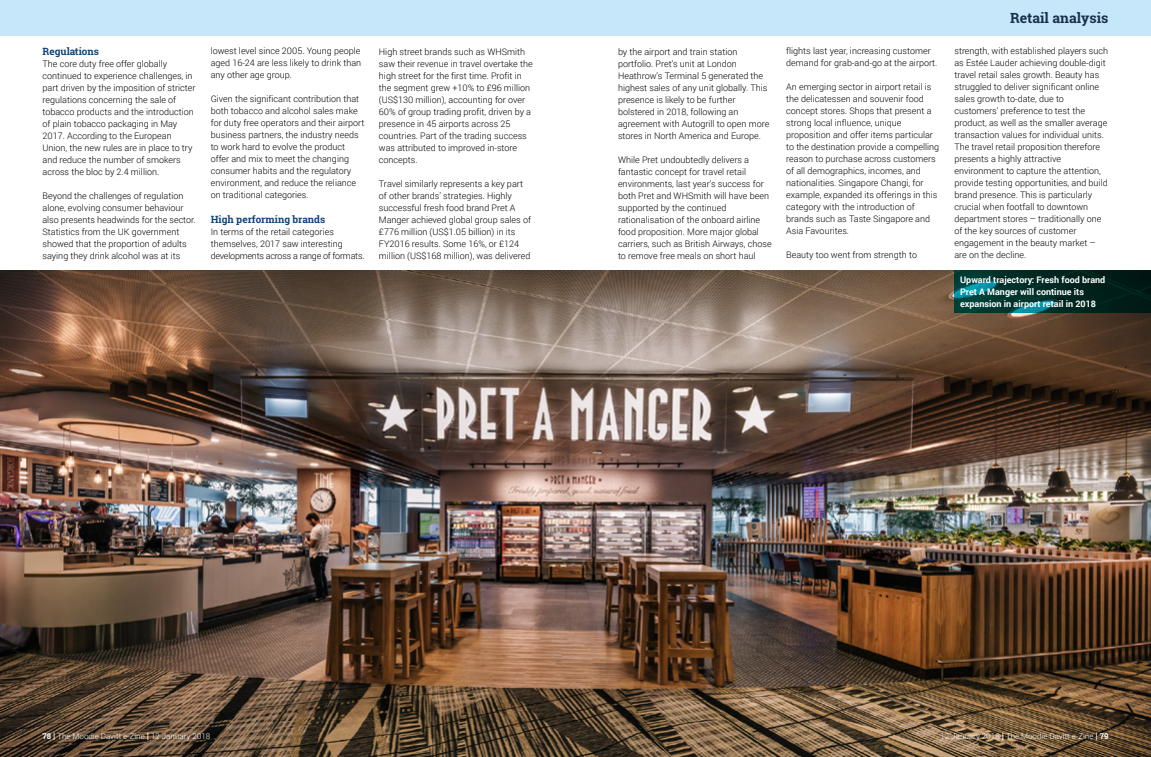
<style>
.page{position:relative;width:1151px;height:757px;background:#fff}
.page>*{position:absolute;margin:0;border:0;box-sizing:border-box;transform-origin:0 0}
.t1{font:700 14px "Roboto Slab";color:#182f4e}
.t2{font:700 10px "Roboto Slab";color:#0f4377}
.t3{font:300 9px/12px "Roboto";color:#000}
.t4{font:700 9px/12px "Roboto";color:#fff}
.t5{font:300 8px "Roboto";color:#fff}
.s1{font-family:"Roboto Slab";font-weight:700}
.s2{font-weight:700;font-size:9px}
</style>
<div class="page">
<div style="left:575px;top:0;width:576px;height:36px;background:#c5e7f9"></div>
<div style="left:0;top:0;width:575px;height:36px;background:#c5e7f9"></div>
<img style="left:0;top:271px;width:1151px;height:486px">
<svg style="left:954px;top:271px;width:197px;height:42px;background:#00332e"></svg>
<p class="t2" style="left:43px;top:44px;width:58px">Regulations</p>
<p class="t3" style="left:43px;top:57px;width:154px">The core duty free offer globally continued to experience challenges, in part driven by the imposition of stricter regulations concerning the sale of tobacco products and the introduction of plain tobacco packaging in May 2017. According to the European Union, the new rules are in place to try and reduce the number of smokers across the bloc by 2.4 million.</p>
<p class="t3" style="left:43px;top:189px;width:155px">Beyond the challenges of regulation alone, evolving consumer behaviour also presents headwinds for the sector.<br>Statistics from the UK government showed that the proportion of adults saying they drink alcohol was at its</p>
<p class="t3" style="left:211px;top:45px;width:152px;text-align:justify">lowest level since 2005. Young people aged 16-24 are less likely to drink than any other age group.</p>
<p class="t3" style="left:211px;top:93px;width:155px">Given the significant contribution that both tobacco and alcohol sales make for duty free operators and their airport business partners, the industry needs to work hard to evolve the product offer and mix to meet the changing consumer habits and the regulatory environment, and reduce the reliance on traditional categories.</p>
<p class="t2" style="left:211px;top:212px;width:116px">High performing brands</p>
<p class="t3" style="left:211px;top:225px;width:155px">In terms of the retail categories themselves, 2017 saw interesting developments across a range of formats.</p>
<p class="t3" style="left:379px;top:45px;width:155px">High street brands such as WHSmith saw their revenue in travel overtake the high street for the first time. Profit in the segment grew +10% to £96 million (US$130 million), accounting for over 60% of group trading profit, driven by a presence in 45 airports across 25 countries. Part of the trading success was attributed to improved in-store concepts.</p>
<p class="t3" style="left:379px;top:177px;width:154px">Travel similarly represents a key part of other brands’ strategies. Highly successful fresh food brand Pret A Manger achieved global group sales of £776 million (US$1.05 billion) in its FY2016 results. Some 16%, or £124 million (US$168 million), was delivered</p>
<p class="t3" style="left:618px;top:45px;width:153px">by the airport and train station portfolio. Pret’s unit at London Heathrow’s Terminal 5 generated the highest sales of any unit globally. This presence is likely to be further bolstered in 2018, following an agreement with Autogrill to open more stores in North America and Europe.</p>
<p class="t3" style="left:618px;top:153px;width:155px">While Pret undoubtedly delivers a fantastic concept for travel retail environments, last year’s success for both Pret and WHSmith will have been supported by the continued rationalisation of the onboard airline food proposition. More major global carriers, such as British Airways, chose to remove free meals on short haul</p>
<p class="t3" style="left:786px;top:45px;width:153px">flights last year, increasing customer demand for grab-and-go at the airport.</p>
<p class="t3" style="left:786px;top:81px;width:154px">An emerging sector in airport retail is the delicatessen and souvenir food concept stores. Shops that present a strong local influence, unique proposition and offer items particular to the destination provide a compelling reason to purchase across customers of all demographics, incomes, and nationalities. Singapore Changi, for example, expanded its offerings in this category with the introduction of brands such as Taste Singapore and Asia Favourites.</p>
<p class="t3" style="left:786px;top:249px;width:132px">Beauty too went from strength to</p>
<h1 class="t1" style="left:1010px;top:8px;width:100px">Retail analysis</h1>
<p class="t3" style="left:954px;top:45px;width:155px">strength, with established players such as Estée Lauder achieving double-digit travel retail sales growth. Beauty has struggled to deliver significant online sales growth to-date, due to customers’ preference to test the product, as well as the smaller average transaction values for individual units.<br>The travel retail proposition therefore presents a highly attractive environment to capture the attention, provide testing opportunities, and build brand presence. This is particularly crucial when footfall to downtown department stores – traditionally one of the key sources of customer engagement in the beauty market – are on the decline.</p>
<p class="t4" style="left:960px;top:273px;width:147px">Upward trajectory: Fresh food brand<br>Pret A Manger will continue its expansion in airport retail in 2018</p>
<p class="t5" style="left:43px;top:731px;width:169px"><span class="s1">78</span> <span class="s2">|</span> The Moodie Davitt e-Zine <span class="s2">|</span> 12 January 2018</p>
<p class="t5" style="left:940px;top:731px;width:169px">12 January 2018 <span class="s2">|</span> The Moodie Davitt e-Zine <span class="s2">|</span> <span class="s1">79</span></p>
</div>
